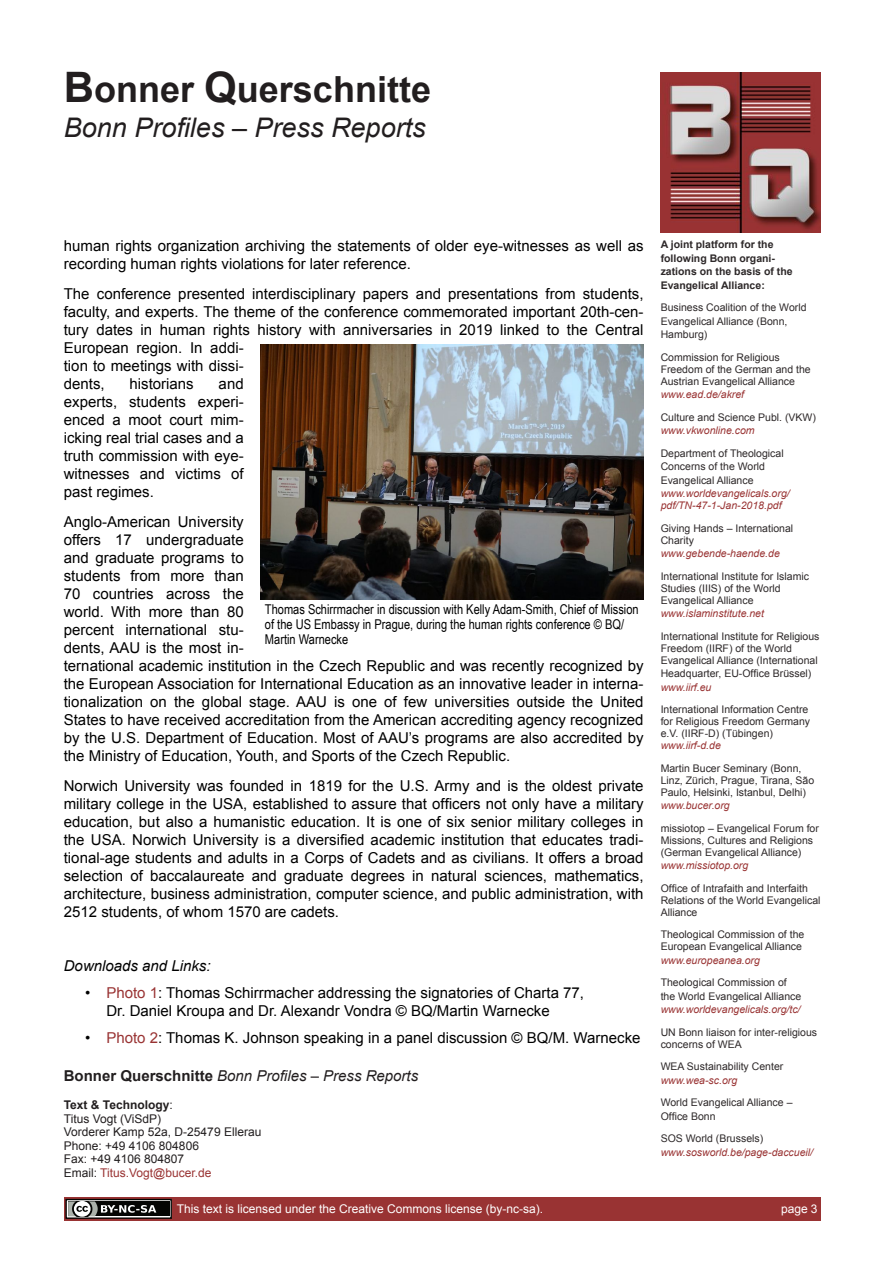
<style>
.page{position:relative;width:893px;height:1263px;background:#fff}
.page>*{position:absolute;margin:0;border:0;box-sizing:border-box;transform-origin:0 0}
.t1{font:700 36px "Arial";color:#221e1f}
.t2{font:italic 27px "Arial";color:#221e1f}
.t3{font:15px/18px "Arial";color:#000}
.t4{font:italic 15px "Arial";color:#221e1f}
.t5{font:italic 15px "Arial";color:#000}
.t6{font:13.5px/15px "Arial Narrow";color:#000}
.t7{font:12px/13.5px "Arial";color:#221e1f}
.t8{font:12px "Arial";color:#fff}
.t9{font:10.5px/12px "Arial";color:#2d2829}
.t10{font:italic 10.5px/12px "Arial";color:#933}
.t11{font:700 10.5px/13.5px "Arial";color:#2d2829}
.s1{font-size:42px}
.s2{color:#933}
.s3{font-weight:700;font-style:normal}
.s4{font-weight:700}
</style>
<div class="page">
<img style="left:660px;top:72px;width:160px;height:160px">
<div style="left:64px;top:1197px;width:756px;height:23px;background:#933"></div>
<svg style="left:67px;top:1201px;width:103px;height:16px"></svg>
<div style="left:65px;top:1199px;width:107px;height:20px;border:1px solid #040503"></div>
<div style="left:68px;top:1201px;width:101px;height:15px;background:#040503"></div>
<svg style="left:68px;top:1201px;width:88px;height:15px"></svg>
<img style="left:261px;top:345px;width:382px;height:255px">
<h1 class="t1" style="left:64px;top:76px;width:369px"><span class="s1">B</span>onner <span class="s1">Q</span>uerschnitte</h1>
<h2 class="t2" style="left:64px;top:117px;width:363px">Bonn Profiles – Press Reports</h2>
<p class="t3" style="left:64px;top:238px;width:581px">human rights organization archiving the statements of older eye-witnesses as well as recording human rights violations for later reference.</p>
<p class="t3" style="left:64px;top:286px;width:581px">The conference presented interdisciplinary papers and presentations from students, faculty, and experts. The theme of the conference commemorated important 20th-cen&shy;tury dates in human rights history with anniversaries in 2019 linked to the Central European region. In addi-<br>tion to meetings with dissi-<br>dents,</p>
<p class="t11" style="left:660px;top:239px;width:133px">A joint platform for the following Bonn organi&shy;zations on the basis of the<br>Evangelical Alliance:</p>
<p class="t9" style="left:660px;top:302px;width:147px;line-height:13.5px">Business Coalition of the World<br>Evangelical Alliance (Bonn,<br>Hamburg)</p>
<p class="t9" style="left:660px;top:352px;width:152px">Commission for Religious<br>Freedom of the German and the<br>Austrian Evangelical Alliance</p>
<p class="t10" style="left:660px;top:389px;width:85px">www.ead.de/akref</p>
<p class="t9" style="left:660px;top:412px;width:157px">Culture and Science Publ. (VKW)</p>
<p class="t10" style="left:660px;top:425px;width:95px">www.vkwonline.com</p>
<p class="t9" style="left:660px;top:447px;width:124px;line-height:13.5px">Department of Theological<br>Concerns of the World<br>Evangelical Alliance</p>
<p class="t10" style="left:660px;top:488px;width:130px">www.worldevangelicals.org/ pdf/TN-47-1-Jan-2018.pdf</p>
<p class="t9" style="left:660px;top:523px;width:134px">Giving Hands – International<br>Charity</p>
<p class="t10" style="left:660px;top:548px;width:121px">www.gebende-haende.de</p>
<p class="t9" style="left:660px;top:571px;width:150px">International Institute for Islamic<br>Studies (IIIS) of the World<br>Evangelical Alliance</p>
<p class="t10" style="left:660px;top:608px;width:105px">www.islaminstitute.net</p>
<p class="t9" style="left:660px;top:631px;width:160px">International Institute for Religious<br>Freedom (IIRF) of the World<br>Evangelical Alliance (International</p>
<p class="t9" style="left:660px;top:668px;width:152px">Headquarter, EU-Office Brüssel)</p>
<p class="t10" style="left:660px;top:682px;width:52px">www.iirf.eu</p>
<p class="t9" style="left:660px;top:704px;width:151px">International Information Centre for Religious Freedom Germany e.V. (IIRF-D) (Tübingen)</p>
<p class="t10" style="left:660px;top:740px;width:62px">www.iirf-d.de</p>
<p class="t9" style="left:660px;top:763px;width:155px">Martin Bucer Seminary (Bonn,<br>Linz, Zürich, Prague, Tirana, São<br>Paulo, Helsinki, Istanbul, Delhi)</p>
<p class="t10" style="left:660px;top:800px;width:71px">www.bucer.org</p>
<p class="t9" style="left:660px;top:823px;width:160px">missiotop – Evangelical Forum for<br>Missions, Cultures and Religions (German Evangelical Alliance)</p>
<p class="t10" style="left:660px;top:860px;width:89px">www.missiotop.org</p>
<p class="t9" style="left:660px;top:883px;width:161px">Office of Intrafaith and Interfaith<br>Relations of the World Evangelical<br>Alliance</p>
<p class="t9" style="left:660px;top:929px;width:145px">Theological Commission of the<br>European Evangelical Alliance</p>
<p class="t10" style="left:660px;top:955px;width:101px">www.europeanea.org</p>
<p class="t9" style="left:660px;top:977px;width:142px;line-height:13.5px">Theological Commission of the World Evangelical Alliance</p>
<p class="t10" style="left:660px;top:1004px;width:141px">www.worldevangelicals.org/tc/</p>
<p class="t9" style="left:660px;top:1027px;width:158px">UN Bonn liaison for inter-religious concerns of WEA</p>
<p class="t9" style="left:660px;top:1061px;width:124px">WEA Sustainability Center</p>
<p class="t10" style="left:660px;top:1075px;width:78px">www.wea-sc.org</p>
<p class="t9" style="left:660px;top:1097px;width:133px;line-height:13.5px">World Evangelical Alliance –<br>Office Bonn</p>
<p class="t9" style="left:660px;top:1133px;width:104px">SOS World (Brussels)</p>
<p class="t10" style="left:660px;top:1147px;width:154px">www.sosworld.be/page-daccueil/</p>
<p class="t3" style="left:64px;top:376px;width:181px;text-align:justify;text-indent:155px">and experts, students experi&shy;enced a moot court mim&shy;icking real trial cases and a truth commission with eye&shy;witnesses and victims of past regimes.</p>
<p class="t3" style="left:64px;top:514px;width:581px">Anglo-American University<br>offers 17 undergraduate<br>and graduate programs to<br>students from more than<br>70 countries across the<br>world. With more than 80<br>percent international stu-<br>dents, AAU is the most in-<br>ternational academic institution in the Czech Republic and was recently recognized by the European Association for International Education as an innovative leader in interna&shy;tionalization on the global stage. AAU is one of few universities outside the United States to have received accreditation from the American accrediting agency recognized by the U.S. Department of Education. Most of AAU’s programs are also accredited by the Ministry of Education, Youth, and Sports of the Czech Republic.</p>
<p class="t3" style="left:64px;top:778px;width:581px;text-align:justify">Norwich University was founded in 1819 for the U.S. Army and is the oldest private military college in the USA, established to assure that officers not only have a military education, but also a humanistic education. It is one of six senior military colleges in the USA. Norwich University is a diversified academic institution that educates tradi&shy;tional-age students and adults in a Corps of Cadets and as civilians. It offers a broad selection of baccalaureate and graduate degrees in natural sciences, mathematics, architecture, business administration, computer science, and public administration, with 2512 students, of whom 1570 are cadets.</p>
<p class="t3" style="left:129px;top:376px;width:66px">historians</p>
<p class="t6" style="left:265px;top:603px;width:375px">Thomas Schirrmacher in discussion with Kelly Adam-Smith, Chief of Mission of the US Embassy in Prague, during the human rights conference © BQ/<br>Martin Warnecke</p>
<p class="t5" style="left:64px;top:960px;width:148px">Downloads and Links:</p>
<p class="t3" style="left:106px;top:985px;width:479px;text-indent:-21px">• <span class="s2">Photo 1</span>: Thomas Schirrmacher addressing the signatories of Charta 77,<br>Dr. Daniel Kroupa and Dr. Alexandr Vondra © BQ/Martin Warnecke</p>
<p class="t3" style="left:85px;top:1030px;width:557px">• <span class="s2">Photo 2</span>: Thomas K. Johnson speaking in a panel discussion © BQ/M. Warnecke</p>
<p class="t4" style="left:64px;top:1070px;width:356px"><span class="s3">Bonner Querschnitte</span> Bonn Profiles – Press Reports</p>
<p class="t7" style="left:64px;top:1099px;width:199px"><span class="s4">Text &amp; Technology</span>:<br>Titus Vogt (ViSdP)<br>Vorderer Kamp 52a, D-25479 Ellerau<br>Phone: +49 4106 804806<br>Fax: +49 4106 804807<br>Email: <span class="s2">Titus.Vogt@bucer.de</span></p>
<p class="t8" style="left:177px;top:1204px;width:368px">This text is licensed under the Creative Commons license (by-nc-sa).</p>
<p class="t8" style="left:781px;top:1204px;width:38px">page 3</p>
</div>
